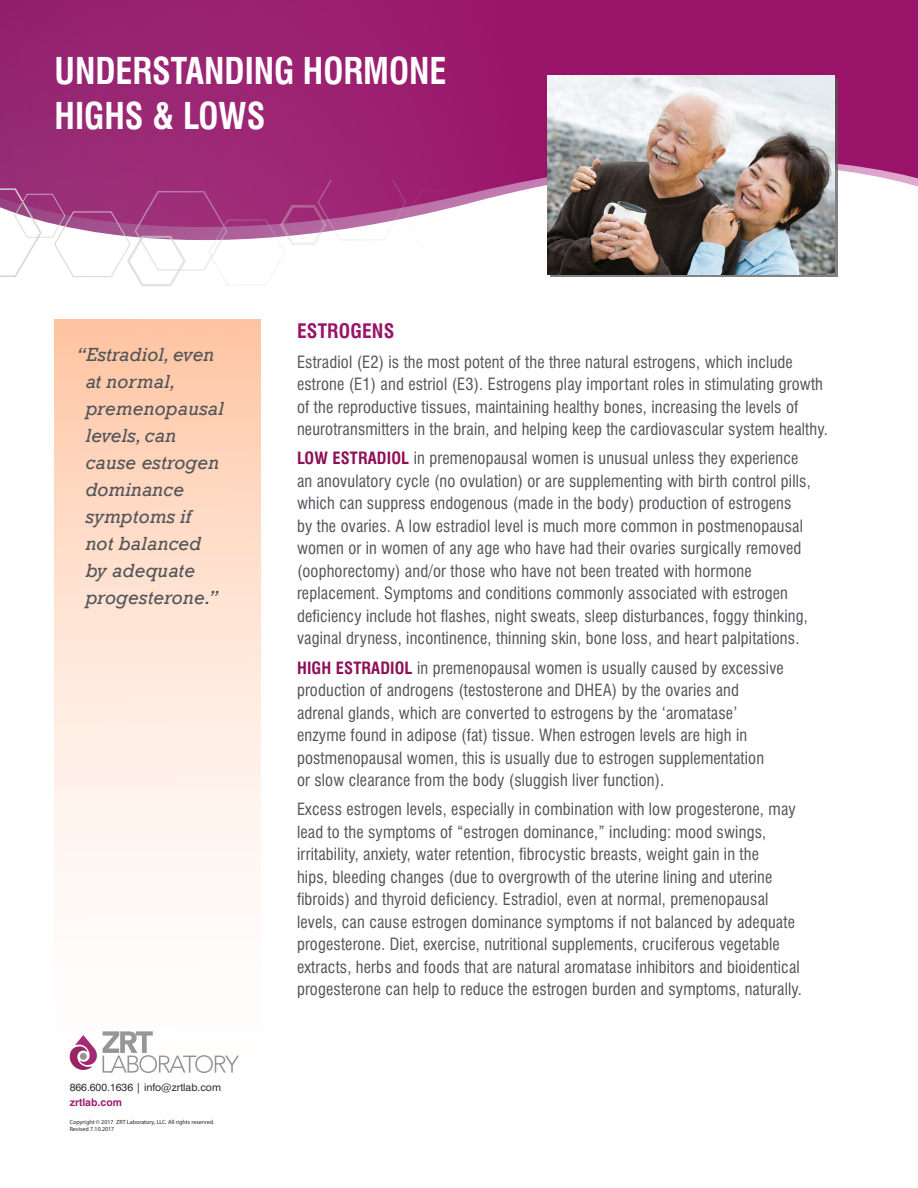
<style>
.page{position:relative;width:918px;height:1188px;background:#fff}
.page>*{position:absolute;margin:0;border:0;box-sizing:border-box;transform-origin:0 0}
.t1{font:700 condensed 36px/45px "Swiss 721 BT";color:#fff;scale:.95 1}
.t2{font:italic 19.5px/27px "Rockwell";letter-spacing:.01em;color:#54555a}
.t3{font:700 condensed 19.5px "Swiss 721 BT";letter-spacing:.01em;color:#991468}
.t4{font:condensed 16.5px/22.5px "Swiss 721 BT";letter-spacing:.01em;color:#54555a}
.t5{font:10.5px "Swiss 721 BT";color:#231f20}
.t6{font:700 10.5px "Swiss 721 BT";color:#991468}
.t7{font:6px "Myriad Pro";color:#231f20}
.s1{color:#4b4c4d}
.s2{font-weight:700;color:#8e0f56}
</style>
<div class="page">
<svg style="left:0;top:0;width:918px;height:203px;background:#9b2271"></svg>
<svg style="left:0;top:180px;width:472px;height:106px"></svg>
<svg style="left:479px;top:180px;width:72px;height:97px"></svg>
<svg style="left:551px;top:79px;width:287px;height:198px"></svg>
<div style="left:55px;top:320px;width:206px;height:814px;background:linear-gradient(to bottom,#ffceaf,#fbffff)"></div>
<img style="left:548px;top:76px;width:287px;height:198px">
<p class="t1" style="left:55px;top:48px;width:414px">UNDERSTANDING HORMONE<br>HIGHS &amp; LOWS</p>
<p class="t2" style="left:86px;top:342px;width:140px;text-indent:-9px"><span class="s1">“</span>Estradiol, even at normal, premenopausal levels, can cause estrogen dominance symptoms if not balanced by adequate progesterone<span class="s1">.”</span></p>
<p class="t5" style="left:70px;top:1081px;width:153px">866.600.1636 | info@zrtlab.com</p>
<p class="t6" style="left:70px;top:1096px;width:54px">zrtlab.com</p>
<p class="t7" style="left:70px;top:1118px;width:146px">Copyright © 2017 ZRT Laboratory, LLC. All rights reserved.</p>
<p class="t7" style="left:70px;top:1125px;width:46px">Revised 7.10.2017</p>
<p class="t3" style="left:297px;top:320px;width:99px">ESTROGENS</p>
<p class="t4" style="left:297px;top:350px;width:532px">Estradiol (E2) is the most potent of the three natural estrogens, which include estrone (E1) and estriol (E3). Estrogens play important roles in stimulating growth of the reproductive tissues, maintaining healthy bones, increasing the levels of neurotransmitters in the brain, and helping keep the cardiovascular system healthy.</p>
<p class="t4" style="left:297px;top:447px;width:515px"><span class="s2">LOW ESTRADIOL</span> in premenopausal women is unusual unless they experience an anovulatory cycle (no ovulation) or are supplementing with birth control pills, which can suppress endogenous (made in the body) production of estrogens by the ovaries. A low estradiol level is much more common in postmenopausal women or in women of any age who have had their ovaries surgically removed (oophorectomy) and/or those who have not been treated with hormone replacement. Symptoms and conditions commonly associated with estrogen deficiency include hot flashes, night sweats, sleep disturbances, foggy thinking, vaginal dryness, incontinence, thinning skin, bone loss, and heart palpitations.</p>
<p class="t4" style="left:297px;top:656px;width:488px"><span class="s2">HIGH ESTRADIOL</span> in premenopausal women is usually caused by excessive production of androgens (testosterone and DHEA) by the ovaries and adrenal glands, which are converted to estrogens by the ‘aromatase’ enzyme found in adipose (fat) tissue. When estrogen levels are high in postmenopausal women, this is usually due to estrogen supplementation<br>or slow clearance from the body (sluggish liver function).</p>
<p class="t4" style="left:297px;top:798px;width:506px">Excess estrogen levels, especially in combination with low progesterone, may lead to the symptoms of “estrogen dominance,” including: mood swings, irritability, anxiety, water retention, fibrocystic breasts, weight gain in the<br>hips, bleeding changes (due to overgrowth of the uterine lining and uterine fibroids) and thyroid deficiency. Estradiol, even at normal, premenopausal levels, can cause estrogen dominance symptoms if not balanced by adequate progesterone. Diet, exercise, nutritional supplements, cruciferous vegetable extracts, herbs and foods that are natural aromatase inhibitors and bioidentical progesterone can help to reduce the estrogen burden and symptoms, naturally.</p>
</div>
